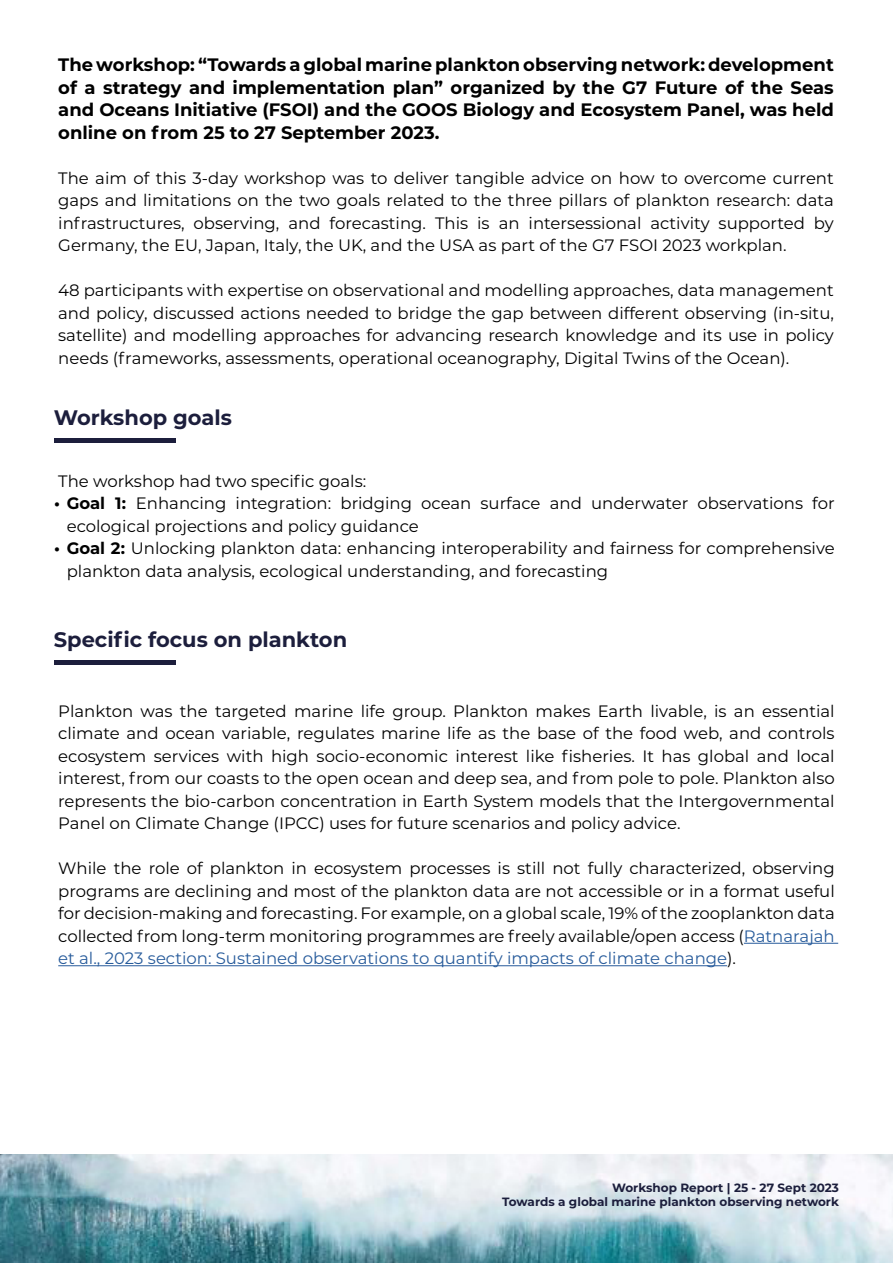
<style>
.page{position:relative;width:893px;height:1263px;background:#fff}
.page>*{position:absolute;margin:0;border:0;box-sizing:border-box;transform-origin:0 0}
.t1{font:700 21px "Montserrat";color:#1c1e3c}
.t2{font:700 18px/22.5px "Montserrat";color:#000;text-align:justify}
.t3{font:16.5px/22.5px "Montserrat";color:#000;text-align:justify}
.t4{font:700 12px/14.4px "Montserrat";color:#1c1e3c;text-align:right}
.s1{font-weight:700}
.s2{color:#275b9b}
</style>
<div class="page">
<img style="left:0;top:1154px;width:893px;height:109px">
<hr style="left:744px;top:943px;width:94px;height:1px;background:#275b9b">
<hr style="left:58px;top:965px;width:669px;height:1px;background:#275b9b">
<hr style="left:54px;top:438px;width:122px;height:4px;background:#1c1e3c">
<hr style="left:54px;top:660px;width:122px;height:4px;background:#1c1e3c">
<p class="t2" style="left:58px;top:53px;width:777px">The workshop: “Towards a global marine plankton observing network: development of a strategy and implementation plan” organized by the G7 Future of the Seas and Oceans Initiative (FSOI) and the GOOS Biology and Ecosystem Panel, was held online on from 25 to 27 September 2023.</p>
<p class="t3" style="left:58px;top:166px;width:777px">The aim of this 3-day workshop was to deliver tangible advice on how to overcome current gaps and limitations on the two goals related to the three pillars of plankton research: data infrastructures, observing, and forecasting. This is an intersessional activity supported by Germany, the EU, Japan, Italy, the UK, and the USA as part of the G7 FSOI 2023 workplan.</p>
<p class="t3" style="left:58px;top:279px;width:777px">48 participants with expertise on observational and modelling approaches, data management and policy, discussed actions needed to bridge the gap between different observing (in-situ, satellite) and modelling approaches for advancing research knowledge and its use in policy needs (frameworks, assessments, operational oceanography, Digital Twins of the Ocean).</p>
<p class="t1" style="left:54px;top:403px;width:180px">Workshop goals</p>
<p class="t3" style="left:58px;top:469px;width:310px">The workshop had two specific goals:</p>
<p class="t3" style="left:67px;top:492px;width:769px;text-indent:-13px"><span class="s1">• Goal 1:</span> Enhancing integration: bridging ocean surface and underwater observations for ecological projections and policy guidance</p>
<p class="t3" style="left:67px;top:537px;width:769px;text-indent:-13px"><span class="s1">• Goal 2:</span> Unlocking plankton data: enhancing interoperability and fairness for comprehensive plankton data analysis, ecological understanding, and forecasting</p>
<p class="t1" style="left:54px;top:624px;width:295px">Specific focus on plankton</p>
<p class="t3" style="left:58px;top:699px;width:778px">Plankton was the targeted marine life group. Plankton makes Earth livable, is an essential climate and ocean variable, regulates marine life as the base of the food web, and controls ecosystem services with high socio-economic interest like fisheries. It has global and local interest, from our coasts to the open ocean and deep sea, and from pole to pole. Plankton also represents the bio-carbon concentration in Earth System models that the Intergovernmental Panel on Climate Change (IPCC) uses for future scenarios and policy advice.</p>
<p class="t3" style="left:58px;top:856px;width:778px">While the role of plankton in ecosystem processes is still not fully characterized, observing programs are declining and most of the plankton data are not accessible or in a format useful for decision-making and forecasting. For example, on a global scale, 19% of the zooplankton data collected from long-term monitoring programmes are freely available/open access (<span class="s2">Ratnarajah et al., 2023 section: Sustained observations to quantify impacts of climate change</span>).</p>
<p class="t4" style="left:502px;top:1179px;width:338px">Workshop Report | 25 - 27 Sept 2023<br>Towards a global marine plankton observing network</p>
</div>
